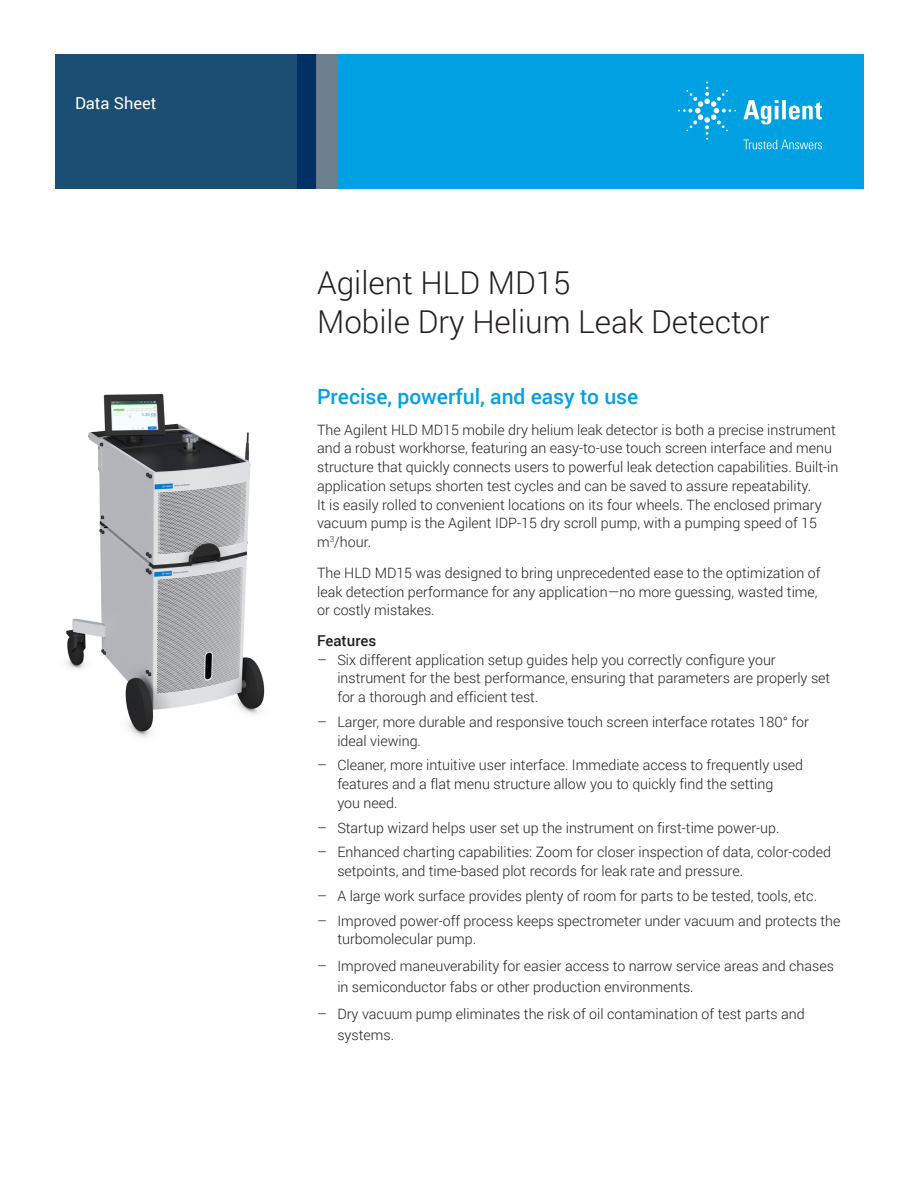
<style>
.page{position:relative;width:918px;height:1188px;background:#fff}
.page>*{position:absolute;margin:0;border:0;box-sizing:border-box;transform-origin:0 0}
.DATA_headline{font:300 31.5px/39px "Roboto";color:#231f20}
.DATA_subhead_large_b{font:500 21px "Roboto";color:#00a1e3}
.DATA_header{font:16.5px "Roboto";color:#fff}
.DATA_opener_text{font:500 15px "Roboto";color:#231f20}
.DATA_opener_text-2{font:300 14.25px/18.8px "Roboto";color:#231f20}
</style>
<div class="page">
<div style="left:297px;top:54px;width:567px;height:135px;background:#00a1e3"></div>
<svg style="left:55px;top:54px;width:261px;height:135px;background:#184b71"></svg>
<div style="left:316px;top:54px;width:22px;height:135px;background:#6b808c"></div>
<img style="left:66px;top:394px;width:199px;height:343px">
<svg style="left:743px;top:100px;width:79px;height:25px"></svg>
<svg style="left:678px;top:82px;width:58px;height:58px"></svg>
<svg style="left:744px;top:140px;width:78px;height:9px"></svg>
<p class="DATA_header" style="left:75px;top:91px;width:83px">Data Sheet</p>
<p class="DATA_headline" style="left:317px;top:262px;width:454px">Agilent HLD MD15<br>Mobile Dry Helium Leak Detector</p>
<p class="DATA_subhead_large_b" style="left:317px;top:382px;width:323px">Precise, powerful, and easy to use</p>
<p class="DATA_opener_text-2" style="left:317px;top:420px;width:523px">The Agilent HLD MD15 mobile dry helium leak detector is both a precise instrument and a robust workhorse, featuring an easy-to-use touch screen interface and menu structure that quickly connects users to powerful leak detection capabilities. Built-in application setups shorten test cycles and can be saved to assure repeatability.<br>It is easily rolled to convenient locations on its four wheels. The enclosed primary vacuum pump is the Agilent IDP-15 dry scroll pump, with a pumping speed of 15 m<sup>3</sup>/hour.</p>
<p class="DATA_opener_text-2" style="left:317px;top:563px;width:505px">The HLD MD15 was designed to bring unprecedented ease to the optimization of leak detection performance for any application—no more guessing, wasted time, or costly mistakes.</p>
<p class="DATA_opener_text" style="left:317px;top:630px;width:61px">Features</p>
<p class="DATA_opener_text-2" style="left:337px;top:650px;width:494px;text-indent:-20px">– Six different application setup guides help you correctly configure your instrument for the best performance, ensuring that parameters are properly set for a thorough and efficient test.</p>
<p class="DATA_opener_text-2" style="left:337px;top:712px;width:473px;text-indent:-20px">– Larger, more durable and responsive touch screen interface rotates 180° for ideal viewing.</p>
<p class="DATA_opener_text-2" style="left:337px;top:756px;width:467px;text-indent:-20px">– Cleaner, more intuitive user interface. Immediate access to frequently used features and a flat menu structure allow you to quickly find the setting<br>you need.</p>
<p class="DATA_opener_text-2" style="left:317px;top:818px;width:464px">– Startup wizard helps user set up the instrument on first-time power-up.</p>
<p class="DATA_opener_text-2" style="left:337px;top:843px;width:495px;text-indent:-20px">– Enhanced charting capabilities: Zoom for closer inspection of data, color-coded setpoints, and time-based plot records for leak rate and pressure.</p>
<p class="DATA_opener_text-2" style="left:317px;top:886px;width:501px">– A large work surface provides plenty of room for parts to be tested, tools, etc.</p>
<p class="DATA_opener_text-2" style="left:337px;top:911px;width:505px;text-indent:-20px">– Improved power-off process keeps spectrometer under vacuum and protects the turbomolecular pump.</p>
<p class="DATA_opener_text-2" style="left:337px;top:955px;width:498px;line-height:21px;text-indent:-20px">– Improved maneuverability for easier access to narrow service areas and chases in semiconductor fabs or other production environments.</p>
<p class="DATA_opener_text-2" style="left:337px;top:1003px;width:469px;line-height:21px;text-indent:-20px">– Dry vacuum pump eliminates the risk of oil contamination of test parts and systems.</p>
</div>
